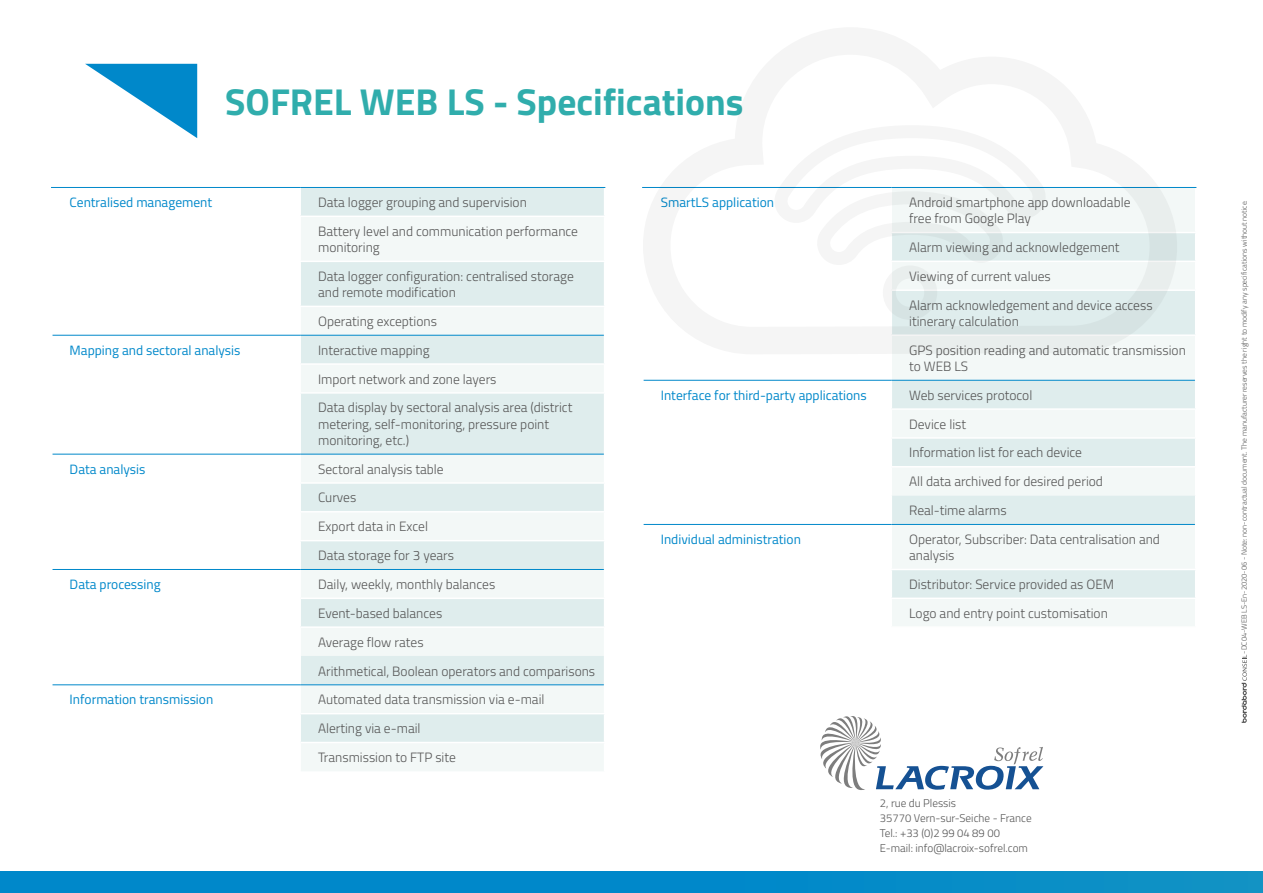
<style>
.page{position:relative;width:1263px;height:893px;background:#fff}
.page>*{position:absolute;margin:0;border:0;box-sizing:border-box;transform-origin:0 0}
.t1{font:700 37.5px "Titillium";color:#30adac}
.t2{font:300 13.5px/28.8px "Titillium";color:#555}
.t3{font:13.5px "Titillium";color:#0088ca}
.t4{font:300 11.25px/15px "Titillium";color:#555}
.t5{font:300 7.5px "Titillium";color:#555}
</style>
<div class="page">
<svg style="left:53px;top:334px;width:246px;height:352px"></svg>
<div style="left:300px;top:187px;width:305px;height:29px;background:#dfeded"></div>
<div style="left:301px;top:217px;width:303px;height:554px;background:#f3f8f7"></div>
<svg style="left:301px;top:262px;width:303px;height:480px;fill:#dfeded"></svg>
<div style="left:300px;top:685px;width:305px;height:29px;background:#f3f8f7"></div>
<hr style="left:299px;top:188px;width:2px;height:28px;background:#fff">
<svg style="left:604px;top:188px;width:1px;height:28px"></svg>
<hr style="left:299px;top:685px;width:2px;height:28px;background:#fff">
<svg style="left:604px;top:685px;width:1px;height:28px"></svg>
<hr style="left:299px;top:261px;width:306px;height:1px;background:#fff">
<hr style="left:300px;top:713px;width:305px;height:1px;background:#fff">
<hr style="left:300px;top:742px;width:305px;height:1px;background:#fff">
<hr style="left:299px;top:306px;width:306px;height:1px;background:#fff">
<hr style="left:299px;top:363px;width:306px;height:2px;background:#fff">
<hr style="left:299px;top:392px;width:306px;height:2px;background:#fff">
<hr style="left:299px;top:482px;width:306px;height:2px;background:#fff">
<hr style="left:299px;top:511px;width:306px;height:2px;background:#fff">
<hr style="left:299px;top:540px;width:306px;height:1px;background:#fff">
<hr style="left:51px;top:598px;width:249px;height:1px;background:#fff">
<hr style="left:300px;top:598px;width:305px;height:1px;background:#fff">
<hr style="left:51px;top:626px;width:249px;height:2px;background:#fff">
<hr style="left:300px;top:626px;width:305px;height:2px;background:#fff">
<hr style="left:300px;top:684px;width:304px;height:1px;background:#0088ca">
<hr style="left:51px;top:187px;width:249px;height:1px;background:#0088ca">
<hr style="left:300px;top:187px;width:305px;height:1px;background:#0088ca">
<hr style="left:53px;top:335px;width:247px;height:1px;background:#0088ca">
<hr style="left:300px;top:335px;width:304px;height:1px;background:#0088ca">
<hr style="left:53px;top:454px;width:247px;height:1px;background:#0088ca">
<hr style="left:300px;top:454px;width:304px;height:1px;background:#0088ca">
<hr style="left:53px;top:569px;width:247px;height:1px;background:#0088ca">
<hr style="left:300px;top:569px;width:304px;height:1px;background:#0088ca">
<hr style="left:53px;top:684px;width:247px;height:1px;background:#0088ca">
<svg style="left:644px;top:379px;width:246px;height:145px"></svg>
<div style="left:892px;top:188px;width:303px;height:438px;background:#f3f8f7"></div>
<svg style="left:892px;top:233px;width:303px;height:365px;fill:#f3f8f7"></svg>
<hr style="left:890px;top:232px;width:306px;height:1px;background:#fff">
<hr style="left:890px;top:261px;width:306px;height:1px;background:#fff">
<hr style="left:890px;top:289px;width:306px;height:2px;background:#fff">
<hr style="left:890px;top:334px;width:306px;height:2px;background:#fff">
<hr style="left:890px;top:408px;width:306px;height:2px;background:#fff">
<hr style="left:890px;top:437px;width:306px;height:2px;background:#fff">
<hr style="left:890px;top:466px;width:306px;height:1px;background:#fff">
<hr style="left:890px;top:569px;width:306px;height:1px;background:#fff">
<hr style="left:890px;top:598px;width:306px;height:1px;background:#fff">
<hr style="left:642px;top:187px;width:249px;height:1px;background:#0088ca">
<hr style="left:891px;top:187px;width:305px;height:1px;background:#0088ca">
<hr style="left:644px;top:380px;width:247px;height:1px;background:#0088ca">
<hr style="left:891px;top:380px;width:304px;height:1px;background:#0088ca">
<hr style="left:644px;top:524px;width:247px;height:1px;background:#0088ca">
<hr style="left:891px;top:524px;width:304px;height:1px;background:#0088ca">
<svg style="left:1242px;top:655px;width:5px;height:68px"></svg>
<svg style="left:820px;top:716px;width:223px;height:74px"></svg>
<svg style="left:85px;top:64px;width:112px;height:74px"></svg>
<div style="left:0;top:872px;width:1263px;height:21px;background:linear-gradient(to right,#0085cc,#0c8fc6)"></div>
<svg style="left:660px;top:186px;width:517px;height:168px"></svg>
<h1 class="t1" style="left:225px;top:73px;width:520px">SOFREL WEB LS - Specifications</h1>
<p class="t3" style="left:70px;top:192px;width:144px">Centralised management</p>
<p class="t2" style="left:318px;top:187px;width:261px">Data logger grouping and supervision<br>Battery level and communication performance</p>
<p class="t2" style="left:318px;top:232px;width:257px">monitoring<br>Data logger configuration: centralised storage</p>
<p class="t2" style="left:318px;top:277px;width:139px">and remote modification<br>Operating exceptions</p>
<p class="t3" style="left:70px;top:340px;width:172px">Mapping and sectoral analysis</p>
<p class="t2" style="left:318px;top:335px;width:256px">Interactive mapping<br>Import network and zone layers<br>Data display by sectoral analysis area (district</p>
<p class="t2" style="left:318px;top:415px;width:233px;line-height:16.2px">metering, self-monitoring, pressure point monitoring, etc.)</p>
<p class="t3" style="left:70px;top:459px;width:77px">Data analysis</p>
<p class="t2" style="left:318px;top:454px;width:137px">Sectoral analysis table<br>Curves<br>Export data in Excel<br>Data storage for 3 years</p>
<p class="t3" style="left:70px;top:574px;width:93px">Data processing</p>
<p class="t2" style="left:318px;top:569px;width:279px">Daily, weekly, monthly balances<br>Event-based balances<br>Average flow rates<br>Arithmetical, Boolean operators and comparisons</p>
<p class="t3" style="left:70px;top:690px;width:145px">Information transmission</p>
<p class="t2" style="left:318px;top:685px;width:228px">Automated data transmission via e-mail<br>Alerting via e-mail<br>Transmission to FTP site</p>
<p class="t3" style="left:661px;top:192px;width:115px">SmartLS application</p>
<p class="t2" style="left:909px;top:193px;width:223px;line-height:16.2px">Android smartphone app downloadable free from Google Play</p>
<p class="t2" style="left:909px;top:232px;width:245px">Alarm viewing and acknowledgement<br>Viewing of current values<br>Alarm acknowledgement and device access</p>
<p class="t2" style="left:909px;top:306px;width:278px">itinerary calculation<br>GPS position reading and automatic transmission</p>
<p class="t2" style="left:909px;top:351px;width:61px">to WEB LS</p>
<p class="t3" style="left:661px;top:385px;width:208px">Interface for third-party applications</p>
<p class="t2" style="left:909px;top:380px;width:195px">Web services protocol<br>Device list<br>Information list for each device<br>All data archived for desired period<br>Real-time alarms</p>
<p class="t3" style="left:661px;top:529px;width:142px">Individual administration</p>
<p class="t2" style="left:909px;top:530px;width:252px;line-height:16.2px">Operator, Subscriber: Data centralisation and analysis</p>
<p class="t2" style="left:909px;top:569px;width:206px">Distributor: Service provided as OEM<br>Logo and entry point customisation</p>
<p class="t4" style="left:880px;top:795px;width:153px">2, rue du Plessis<br>35770 Vern-sur-Seiche - France<br>Tel.: +33 (0)2 99 04 89 00<br>E-mail: info@lacroix-sofrel.com</p>
<p class="t5" style="left:1239px;top:654px;width:455px;rotate:-90deg">-DC04-WEB LS-En-2020-06 - Note: non-contractual document. The manufacturer reserves the right to modify any specifications without notice.</p>
</div>
